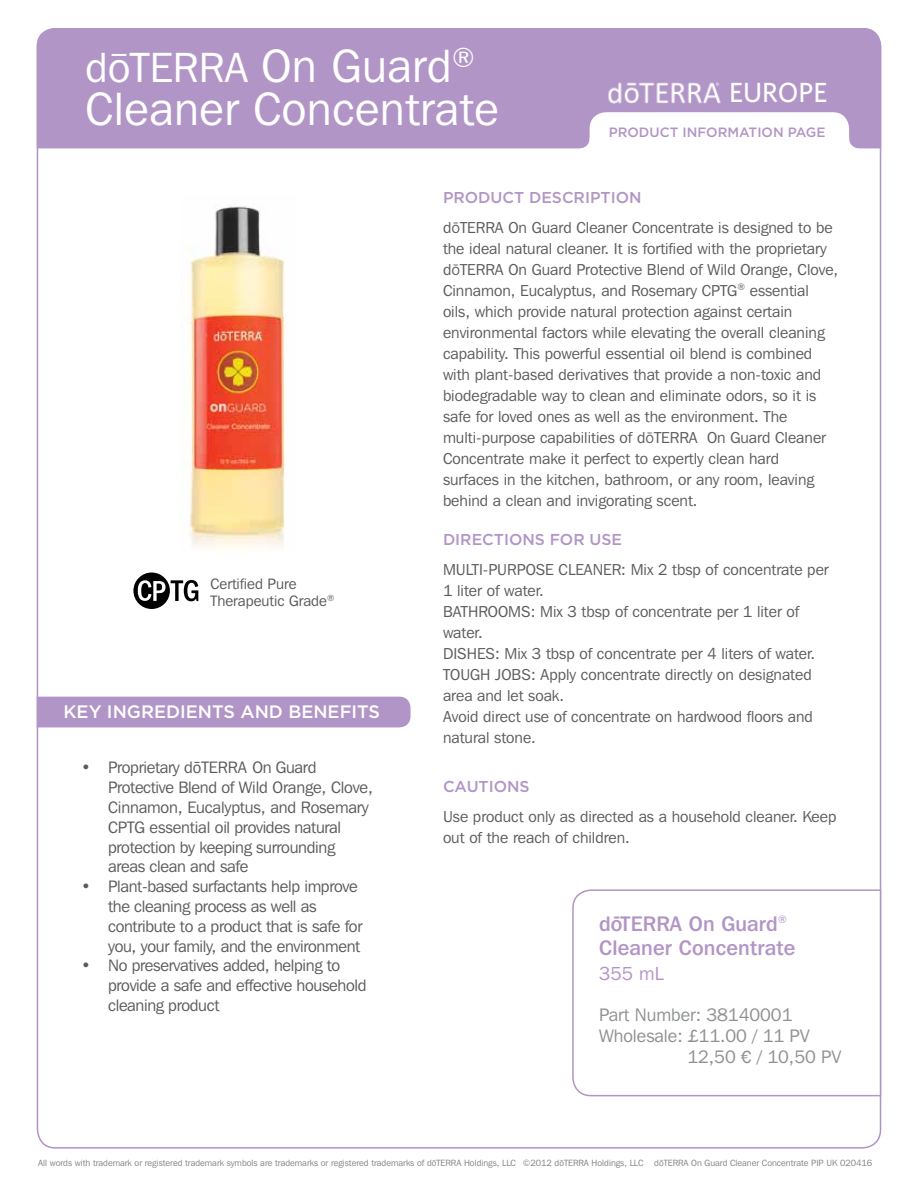
<style>
.page{position:relative;width:918px;height:1188px;background:#fff}
.page>*{position:absolute;margin:0;border:0;box-sizing:border-box;transform-origin:0 0}
.t1{font:46.5px "Franklin Gothic IT Cby BT";letter-spacing:.01em;color:#fff}
.t2{font:42px "Franklin Gothic IT Cby BT";letter-spacing:.01em;color:#fff}
.t3{font:500 27.75px "Whitney";color:#fff}
.t4{font:500 21px/24px "Franklin Gothic IT Cby BT";letter-spacing:.01em;color:#b295c6}
.t5{font:18.75px "Franklin Gothic IT Cby BT";color:#b295c6}
.t6{font:18px "Franklin Gothic IT Cby BT";color:#8e9092}
.t7{font:500 18px "Gotham";color:#fff}
.t8{font:16.5px/19.8px "Franklin Gothic IT Cby BT";letter-spacing:-.02em;color:#5a5b5d}
.t9{font:15.75px/21px "Franklin Gothic IT Cby BT";color:#5a5b5d}
.t10{font:500 15.75px "Gotham";color:#b195c6}
.t11{font:15px/16.5px "Franklin Gothic IT Cby BT";color:#58595b}
.t12{font:500 13.5px "Gotham";color:#b195c6}
.t13{font:9px "Franklin Gothic IT Cby BT";color:#808285}
.s1{font-size:46.5px}
.s2{font-family:"Franklin Gothic"}
.s3{font-family:"Gotham Narrow"}
</style>
<div class="page">
<div style="left:37px;top:28px;width:844px;height:120px;background:#b195c6"></div>
<svg style="left:36px;top:696px;width:375px;height:32px;background:#b499c8"></svg>
<svg style="left:572px;top:889px;width:310px;height:208px"></svg>
<svg style="left:580px;top:112px;width:279px;height:37px"></svg>
<svg style="left:133px;top:573px;width:65px;height:36px"></svg>
<img style="left:187px;top:206px;width:98px;height:343px">
<img style="left:602px;top:80px;width:126px;height:26px">
<h2 class="t2" style="left:85px;top:42px;width:391px">do–TERRA <span class="s1">On Guard</span><sup>®</sup></h2>
<h1 class="t1" style="left:86px;top:81px;width:415px">Cleaner Concentrate</h1>
<h3 class="t3" style="left:729px;top:74px;width:100px">EUROPE</h3>
<p class="t12" style="left:609px;top:124px;width:218px">PRODUCT INFORMATION PAGE</p>
<p class="t11" style="left:211px;top:575px;width:125px">Certified Pure<br>Therapeutic Grade<sup>®</sup></p>
<p class="t7" style="left:64px;top:699px;width:318px">KEY INGREDIENTS AND BENEFITS</p>
<p class="t8" style="left:108px;top:758px;width:266px;text-indent:-27px">• Proprietary d<span class="s2">ō</span>TERRA On Guard Protective Blend of Wild Orange, Clove, Cinnamon, Eucalyptus, and Rosemary CPTG essential oil provides natural protection by keeping surrounding areas clean and safe</p>
<p class="t8" style="left:108px;top:876px;width:256px;text-indent:-27px">• Plant-based surfactants help improve the cleaning process as well as contribute to a product that is safe for you, your family, and the environment</p>
<p class="t8" style="left:108px;top:956px;width:260px;text-indent:-27px">• No preservatives added, helping to provide a safe and effective household cleaning product</p>
<p class="t10" style="left:443px;top:187px;width:200px">PRODUCT DESCRIPTION</p>
<p class="t9" style="left:443px;top:216px;width:397px">d<span class="s3">ō</span>TERRA On Guard Cleaner Concentrate is designed to be the ideal natural cleaner. It is fortified with the proprietary d<span class="s3">ō</span>TERRA On Guard Protective Blend of Wild Orange, Clove, Cinnamon, Eucalyptus, and Rosemary CPTG<sup>®</sup> essential oils, which provide natural protection against certain environmental factors while elevating the overall cleaning capability. This powerful essential oil blend is combined with plant-based derivatives that provide a non-toxic and biodegradable way to clean and eliminate odors, so it is safe for loved ones as well as the environment. The multi-purpose capabilities of d<span class="s3">ō</span>TERRA On Guard Cleaner Concentrate make it perfect to expertly clean hard surfaces in the kitchen, bathroom, or any room, leaving behind a clean and invigorating scent.</p>
<p class="t10" style="left:443px;top:530px;width:180px">DIRECTIONS FOR USE</p>
<p class="t9" style="left:443px;top:559px;width:387px">MULTI-PURPOSE CLEANER: Mix 2 tbsp of concentrate per 1 liter of water.<br>BATHROOMS: Mix 3 tbsp of concentrate per 1 liter of water.<br>DISHES: Mix 3 tbsp of concentrate per 4 liters of water.<br>TOUGH JOBS: Apply concentrate directly on designated area and let soak.<br>Avoid direct use of concentrate on hardwood floors and natural stone.</p>
<p class="t10" style="left:443px;top:776px;width:88px">CAUTIONS</p>
<p class="t9" style="left:443px;top:806px;width:395px">Use product only as directed as a household cleaner. Keep out of the reach of children.</p>
<h3 class="t4" style="left:599px;top:911px;width:198px">do-TERRA On Guard<sup>®<br></sup>Cleaner Concentrate</h3>
<p class="t5" style="left:599px;top:962px;width:66px">355 mL</p>
<p class="t6" style="left:599px;top:1003px;width:195px">Part Number: 38140001</p>
<p class="t6" style="left:599px;top:1024px;width:212px">Wholesale: <span class="s2">£</span>11.00 / 11 PV</p>
<p class="t6" style="left:687px;top:1045px;width:156px">12,50 <span class="s2">€</span> / 10,50 PV</p>
<p class="t13" style="left:38px;top:1157px;width:836px">All words with trademark or registered trademark symbols are trademarks or registered trademarks of d<span class="s2">ō</span>TERRA Holdings, LLC ©2012 d<span class="s2">ō</span>TERRA Holdings, LLC d<span class="s2">ō</span>TERRA On Guard Cleaner Concentrate PIP UK 020416</p>
</div>
